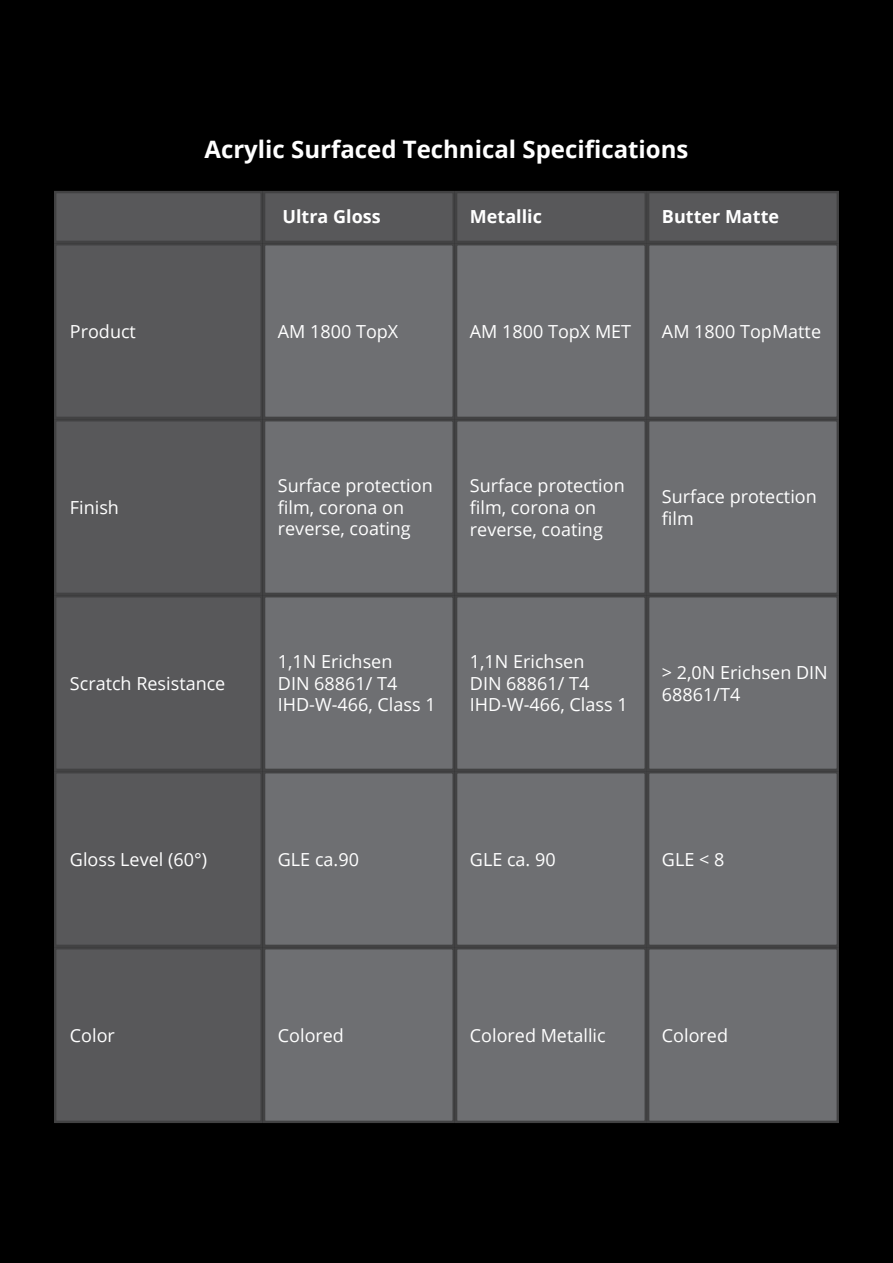
<style>
.page{position:relative;width:893px;height:1263px;background:#000}
.page>*{position:absolute;margin:0;border:0;box-sizing:border-box;transform-origin:0 0}
.t1{font:700 24px "Open Sans";color:#fff}
.t2{font:18px/21.6px "Open Sans";color:#fff}
.t3{font:700 18px "Open Sans";color:#fff}
</style>
<div class="page">
<div style="left:54px;top:243px;width:209px;height:176px;background:#58585a;border:2px solid #424243"></div>
<div style="left:263px;top:191px;width:192px;height:52px;background:#58585a;border:2px solid #424243"></div>
<div style="left:54px;top:191px;width:209px;height:52px;background:#58585a;border:2px solid #424243"></div>
<div style="left:455px;top:191px;width:192px;height:52px;background:#58585a;border:2px solid #424243"></div>
<div style="left:647px;top:191px;width:192px;height:52px;background:#58585a;border:2px solid #424243"></div>
<div style="left:54px;top:595px;width:209px;height:176px;background:#58585a;border:2px solid #424243"></div>
<div style="left:54px;top:947px;width:209px;height:176px;background:#58585a;border:2px solid #424243"></div>
<div style="left:54px;top:419px;width:209px;height:176px;background:#58585a;border:2px solid #424243"></div>
<div style="left:54px;top:771px;width:209px;height:176px;background:#58585a;border:2px solid #424243"></div>
<div style="left:263px;top:243px;width:192px;height:176px;background:#6e6f72;border:2px solid #424243"></div>
<div style="left:263px;top:595px;width:192px;height:176px;background:#6e6f72;border:2px solid #424243"></div>
<div style="left:263px;top:947px;width:192px;height:176px;background:#6e6f72;border:2px solid #424243"></div>
<div style="left:263px;top:419px;width:192px;height:176px;background:#6e6f72;border:2px solid #424243"></div>
<div style="left:263px;top:771px;width:192px;height:176px;background:#6e6f72;border:2px solid #424243"></div>
<div style="left:455px;top:243px;width:192px;height:176px;background:#6e6f72;border:2px solid #424243"></div>
<div style="left:455px;top:595px;width:192px;height:176px;background:#6e6f72;border:2px solid #424243"></div>
<div style="left:455px;top:947px;width:192px;height:176px;background:#6e6f72;border:2px solid #424243"></div>
<div style="left:455px;top:419px;width:192px;height:176px;background:#6e6f72;border:2px solid #424243"></div>
<div style="left:455px;top:771px;width:192px;height:176px;background:#6e6f72;border:2px solid #424243"></div>
<div style="left:647px;top:771px;width:192px;height:176px;background:#6e6f72;border:2px solid #424243"></div>
<div style="left:647px;top:243px;width:192px;height:176px;background:#6e6f72;border:2px solid #424243"></div>
<div style="left:647px;top:595px;width:192px;height:176px;background:#6e6f72;border:2px solid #424243"></div>
<div style="left:647px;top:947px;width:192px;height:176px;background:#6e6f72;border:2px solid #424243"></div>
<div style="left:647px;top:419px;width:192px;height:176px;background:#6e6f72;border:2px solid #424243"></div>
<h1 class="t1" style="left:204px;top:133px;width:485px">Acrylic Surfaced Technical Specifications</h1>
<p class="t3" style="left:283px;top:204px;width:100px">Ultra Gloss</p>
<p class="t3" style="left:470px;top:204px;width:74px">Metallic</p>
<p class="t3" style="left:662px;top:204px;width:119px">Butter Matte</p>
<p class="t2" style="left:70px;top:320px;width:68px">Product</p>
<p class="t2" style="left:278px;top:320px;width:122px">AM 1800 TopX</p>
<p class="t2" style="left:470px;top:320px;width:163px">AM 1800 TopX MET</p>
<p class="t2" style="left:662px;top:320px;width:161px">AM 1800 TopMatte</p>
<p class="t2" style="left:70px;top:496px;width:51px">Finish</p>
<p class="t2" style="left:70px;top:672px;width:157px">Scratch Resistance</p>
<p class="t2" style="left:278px;top:474px;width:156px">Surface protection film, corona on reverse, coating</p>
<p class="t2" style="left:470px;top:474px;width:156px">Surface protection film, corona on reverse, coating</p>
<p class="t2" style="left:662px;top:485px;width:156px">Surface protection film</p>
<p class="t2" style="left:278px;top:650px;width:159px">1,1N Erichsen<br>DIN 68861/ T4<br>IHD-W-466, Class 1</p>
<p class="t2" style="left:470px;top:650px;width:159px">1,1N Erichsen<br>DIN 68861/ T4<br>IHD-W-466, Class 1</p>
<p class="t2" style="left:662px;top:661px;width:167px">&gt; 2,0N Erichsen DIN<br>68861/T4</p>
<p class="t2" style="left:70px;top:848px;width:139px">Gloss Level (60°)</p>
<p class="t2" style="left:70px;top:1024px;width:47px">Color</p>
<p class="t2" style="left:278px;top:848px;width:83px">GLE ca.90</p>
<p class="t2" style="left:470px;top:848px;width:87px">GLE ca. 90</p>
<p class="t2" style="left:662px;top:848px;width:64px">GLE &lt; 8</p>
<p class="t2" style="left:278px;top:1024px;width:68px">Colored</p>
<p class="t2" style="left:470px;top:1024px;width:137px">Colored Metallic</p>
<p class="t2" style="left:662px;top:1024px;width:68px">Colored</p>
</div>
